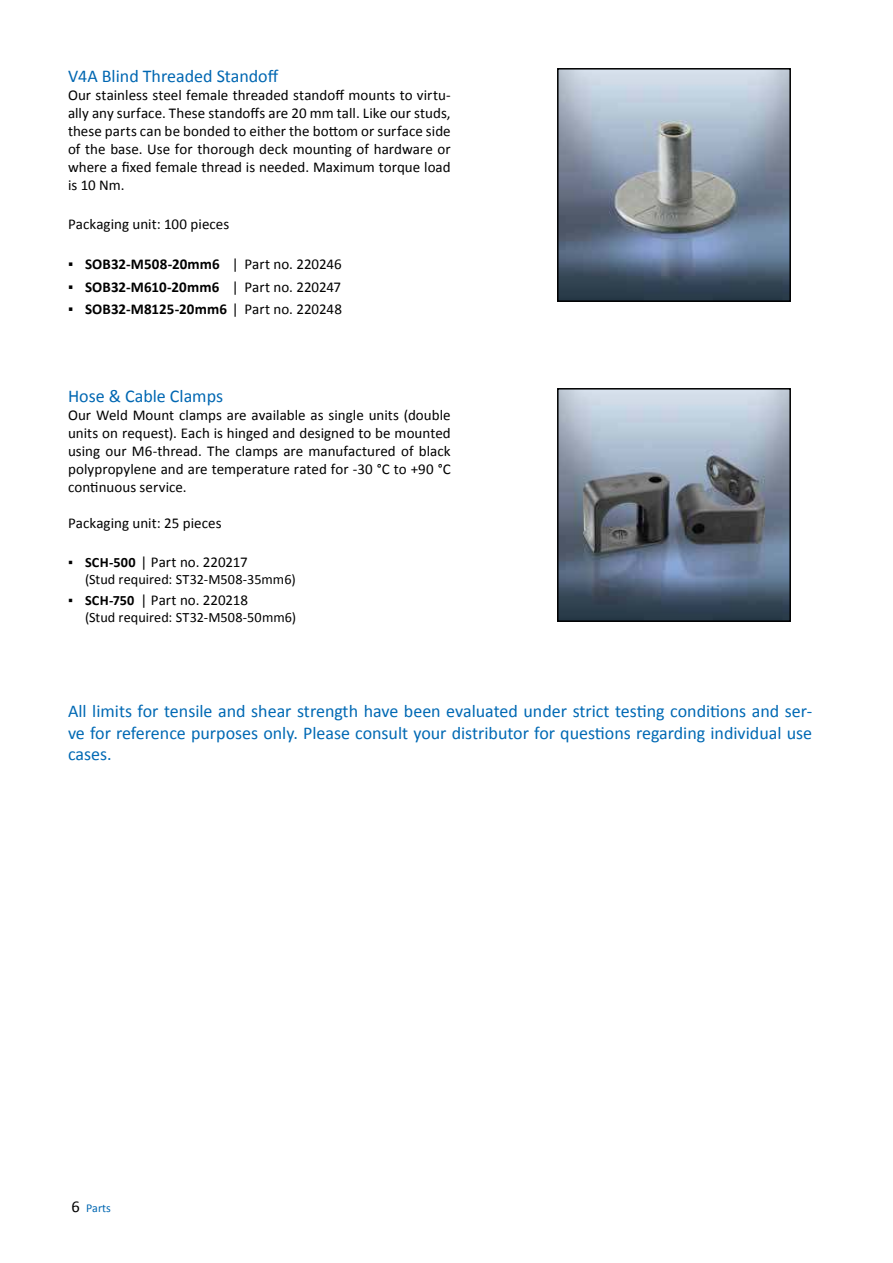
<style>
.page{position:relative;width:893px;height:1263px;background:#fff}
.page>*{position:absolute;margin:0;border:0;box-sizing:border-box;transform-origin:0 0}
.t1{font:18px/21.6px "Calibri";color:#0069b4;text-align:justify}
.t2{font:18px "Calibri";color:#0067b2}
.t3{font:15px/18px "Calibri";letter-spacing:.005em;color:#000;text-align:justify}
.t4{font:700 15px "Calibri";letter-spacing:.005em;color:#000}
.t5{font:14.25px "Calibri";letter-spacing:.005em;color:#000}
.t6{font:12px "Calibri";color:#0067b2}
.s1{font-weight:400}
.s2{font-size:14.25px}
.s3{font-weight:700;font-size:14.25px}
.s4{font-size:16.5px;color:#000}
</style>
<div class="page">
<img style="left:560px;top:71px;width:228px;height:228px">
<div style="left:557px;top:68px;width:234px;height:234px;border:2px solid #000"></div>
<img style="left:560px;top:391px;width:228px;height:228px">
<div style="left:557px;top:388px;width:234px;height:234px;border:2px solid #000"></div>
<p class="t2" style="left:68px;top:64px;width:212px">V4A Blind Threaded Standoff</p>
<p class="t3" style="left:68px;top:86px;width:384px">Our stainless steel female threaded standoff mounts to virtu&shy;ally any surface. These standoffs are 20 mm tall. Like our studs, these parts can be bonded to either the bottom or surface side of the base. Use for thorough deck mounting of hardware or where a fixed female thread is needed. Maximum torque load is 10 Nm.</p>
<p class="t3" style="left:68px;top:215px;width:163px">Packaging unit: 100 pieces</p>
<p class="t4" style="left:68px;top:259px;width:275px"><span class="s1">▪</span> SOB32-M508-20mm6 <span class="s1">| Part no. 220246</span></p>
<p class="t4" style="left:68px;top:281px;width:275px"><span class="s1">▪</span> SOB32-M610-20mm6 <span class="s1">| Part no. 220247</span></p>
<p class="t4" style="left:68px;top:304px;width:275px"><span class="s1">▪</span> SOB32-M8125-20mm6 <span class="s1">| Part no. 220248</span></p>
<p class="t2" style="left:68px;top:384px;width:157px">Hose &amp; Cable Clamps</p>
<p class="t3" style="left:68px;top:406px;width:384px">Our Weld Mount clamps are available as single units (double units on request). Each is hinged and designed to be mounted using our M6-thread. The clamps are manufactured of black polypropylene and are temperature rated for -30 °C to +90 °C continuous service.</p>
<p class="t3" style="left:68px;top:514px;width:155px">Packaging unit: 25 pieces</p>
<p class="t3" style="left:68px;top:553px;width:181px"><span class="s2">▪</span> <span class="s3">SCH-500</span> | Part no. 220217</p>
<p class="t5" style="left:85px;top:570px;width:212px">(Stud required: ST32-M508-35mm6)</p>
<p class="t3" style="left:68px;top:591px;width:182px"><span class="s2">▪</span> <span class="s3">SCH-750</span> | Part no. 220218</p>
<p class="t5" style="left:85px;top:609px;width:213px">(Stud required: ST32-M508-50mm6)</p>
<p class="t1" style="left:68px;top:700px;width:746px">All limits for tensile and shear strength have been evaluated under strict testing conditions and ser&shy;ve for reference purposes only. Please consult your distributor for questions regarding individual use cases.</p>
<p class="t6" style="left:72px;top:1202px;width:41px"><span class="s4">6</span> Parts</p>
</div>
